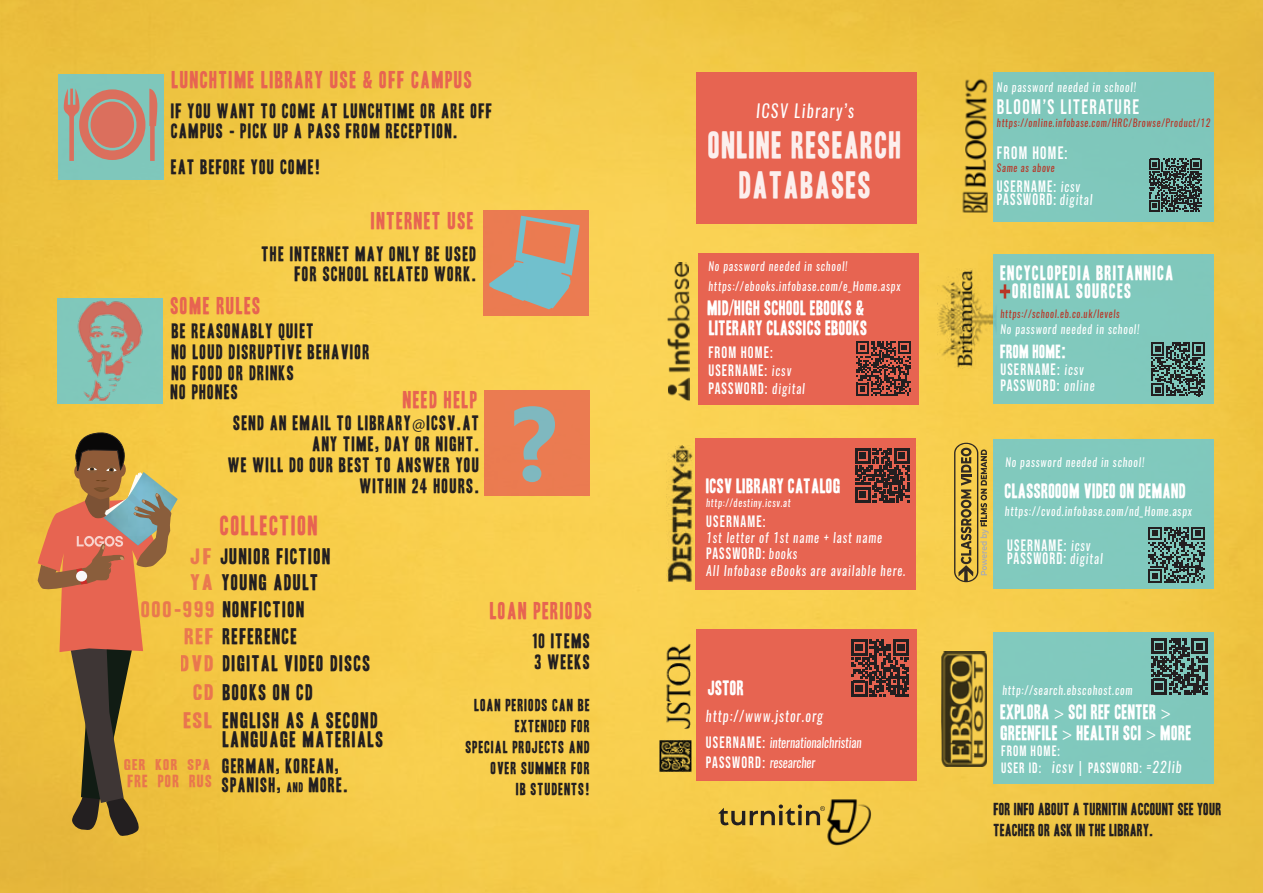
<style>
.page{position:relative;width:1263px;height:893px;background:#fff}
.page>*{position:absolute;margin:0;border:0;box-sizing:border-box;transform-origin:0 0}
.t1{font:700 105px "Myanmar Text";color:#62c9dd}
.t2{font:33px/39.6px "Headline One HPLHS";letter-spacing:.05em;color:#fff;text-align:center}
.t3{font:24px "Headline One HPLHS";letter-spacing:.075em;color:#e76451}
.t4{font:21px "Headline One HPLHS";letter-spacing:.075em;color:#e76451}
.t5{font:21px "Bebas Neue";letter-spacing:.08em;color:#fff;scale:.88 1}
.t6{font:19.5px/25.5px "Headline One HPLHS";letter-spacing:.075em;color:#231f20}
.t7{font:18px/21px "Headline One HPLHS";letter-spacing:.075em;color:#231f20}
.t8{font:18px/20.4px "Headline One HPLHS";letter-spacing:.025em;color:#fff}
.t9{font:18px/18px "Headline One HPLHS";letter-spacing:.075em;color:#fff}
.t10{font:italic 18px "Oswald";letter-spacing:.085em;color:#fff;scale:.88 1}
.t11{font:18px "Bebas Neue";letter-spacing:.08em;color:#fff;scale:.88 1}
.t12{font:16.5px/13.5px "Bebas Neue";letter-spacing:.08em;color:#fff;scale:.88 1}
.t13{font:16.5px "Headline One HPLHS";letter-spacing:.025em;color:#fff}
.t14{font:15.15px "Headline One HPLHS";letter-spacing:.075em;color:#e76451;scale:1.13 1}
.t15{font:15px/21px "Headline One HPLHS";letter-spacing:.075em;color:#231f20;text-align:right}
.t16{font:15px/21px "Headline One HPLHS";letter-spacing:.025em;color:#231f20}
.t17{font:15px/16.5px "Bebas Neue";letter-spacing:.08em;color:#fff;scale:.88 1}
.t18{font:italic 15px "Oswald";letter-spacing:.08em;color:#fff;scale:.88 1}
.t19{font:italic 13.5px "Oswald";letter-spacing:.08em;color:#fff;scale:.88 1}
.t20{font:italic 13.5px/19.5px "Oswald";color:#fff;scale:.88 1}
.t21{font:13.5px "Headline One HPLHS";letter-spacing:.075em;color:#e76451;scale:1.27 1}
.t22{font:italic 12px "Oswald";letter-spacing:.08em;color:#fff;scale:.88 1}
.t23{font:italic 10.5px "Oswald";letter-spacing:.08em;color:#b83526;scale:.88 1}
.t24{font:italic 10.5px "Oswald";letter-spacing:.08em;color:#fff;scale:.88 1}
.s1{font-family:"Myriad Pro"}
.s2{color:#e76451}
.s3{font-size:12px}
.s4{font-family:"Oswald";font-style:italic;font-size:13.5px}
.s5{font-family:"Bebas Neue";font-style:normal;font-size:16.5px}
.s6{font-family:"Oswald";font-style:italic}
</style>
<div class="page">
<img style="left:0;top:0;width:1263px;height:893px">
<div style="left:483px;top:210px;width:105px;height:105px;background:#eb7b51"></div>
<svg style="left:489px;top:216px;width:90px;height:93px"></svg>
<div style="left:485px;top:390px;width:105px;height:105px;background:#eb7b51"></div>
<div style="left:57px;top:298px;width:105px;height:105px;background:#80c8bb"></div>
<img style="left:77px;top:300px;width:66px;height:100px">
<div style="left:59px;top:75px;width:105px;height:105px;background:#7fc7bb"></div>
<svg style="left:64px;top:89px;width:93px;height:72px"></svg>
<div style="left:697px;top:630px;width:220px;height:151px;background:#e76451"></div>
<div style="left:695px;top:439px;width:220px;height:151px;background:#e76451"></div>
<img style="left:667px;top:446px;width:26px;height:136px">
<div style="left:993px;top:72px;width:220px;height:150px;background:#7fc7bb"></div>
<div style="left:993px;top:439px;width:220px;height:150px;background:#81c9be"></div>
<img style="left:937px;top:269px;width:56px;height:99px">
<div style="left:993px;top:254px;width:220px;height:149px;background:#80c9bd"></div>
<svg style="left:1000px;top:284px;width:10px;height:15px"></svg>
<svg style="left:1151px;top:343px;width:54px;height:53px"></svg>
<img style="left:961px;top:72px;width:30px;height:145px">
<img style="left:659px;top:740px;width:32px;height:33px">
<img style="left:663px;top:641px;width:28px;height:88px">
<div style="left:698px;top:253px;width:220px;height:151px;background:#e76451"></div>
<img style="left:667px;top:261px;width:23px;height:140px">
<svg style="left:38px;top:432px;width:140px;height:405px;background:#c39144"></svg>
<div style="left:994px;top:632px;width:220px;height:152px;background:#80c9bd"></div>
<img style="left:942px;top:651px;width:44px;height:116px">
<div style="left:696px;top:72px;width:220px;height:151px;background:#e76451"></div>
<svg style="left:954px;top:443px;width:35px;height:139px;background:#ba9c42"></svg>
<img style="left:825px;top:798px;width:49px;height:49px">
<svg style="left:718px;top:804px;width:107px;height:21px;background:#b6983f"></svg>
<svg style="left:855px;top:448px;width:54px;height:54px"></svg>
<svg style="left:856px;top:341px;width:55px;height:55px"></svg>
<svg style="left:851px;top:639px;width:58px;height:58px"></svg>
<svg style="left:1149px;top:159px;width:53px;height:53px"></svg>
<svg style="left:1148px;top:527px;width:57px;height:56px"></svg>
<svg style="left:1151px;top:638px;width:56px;height:57px"></svg>
<p class="t4" style="left:172px;top:70px;width:302px">LUNCHTIME LIBRARY USE &amp; OFF CAMPUS</p>
<p class="t7" style="left:171px;top:102px;width:322px;line-height:19.5px">IF YOU WANT TO COME AT LUNCHTIME OR ARE OFF<br>CAMPUS - PICK UP A PASS FROM RECEPTION.</p>
<p class="t7" style="left:171px;top:157px;width:151px">EAT BEFORE YOU COME!</p>
<p class="t4" style="left:371px;top:211px;width:104px">INTERNET USE</p>
<p class="t7" style="left:262px;top:245px;width:216px;line-height:19.5px;text-align:right">THE INTERNET MAY ONLY BE USED<br>FOR SCHOOL RELATED WORK.</p>
<p class="t4" style="left:171px;top:296px;width:91px">SOME RULES</p>
<p class="t7" style="left:172px;top:321px;width:199px">BE REASONABLY QUIET<br>NO LOUD DISRUPTIVE BEHAVIOR<br>NO FOOD OR DRINKS</p>
<p class="t7" style="left:171px;top:382px;width:68px">NO PHONES</p>
<p class="t4" style="left:403px;top:390px;width:76px">NEED HELP</p>
<p class="t7" style="left:228px;top:413px;width:253px;text-align:right">SEND AN EMAIL TO LIBRARY<span class="s1">@</span>ICSV.AT<br>ANY TIME, DAY OR NIGHT.<br>WE WILL DO OUR BEST TO ANSWER YOU<br>WITHIN 24 HOURS.</p>
<h3 class="t3" style="left:220px;top:514px;width:99px">COLLECTION</h3>
<h1 class="t1" style="left:511px;top:383px;width:47px">?</h1>
<p class="t6" style="left:191px;top:544px;width:141px"><span class="s2">JF</span> JUNIOR FICTION<br><span class="s2">YA</span> YOUNG ADULT</p>
<p class="t6" style="left:185px;top:624px;width:114px"><span class="s2">REF</span> REFERENCE</p>
<p class="t6" style="left:181px;top:651px;width:191px"><span class="s2">DVD</span> DIGITAL VIDEO DISCS</p>
<p class="t6" style="left:193px;top:680px;width:121px"><span class="s2">CD</span> BOOKS ON CD</p>
<p class="t6" style="left:184px;top:708px;width:196px"><span class="s2">ESL</span> ENGLISH AS A SECOND</p>
<p class="t6" style="left:223px;top:727px;width:162px">LANGUAGE MATERIALS</p>
<p class="t21" style="left:124px;top:758px;width:69px">GER KOR SPA</p>
<p class="t14" style="left:128px;top:774px;width:76px">FRE POR RUS</p>
<p class="t6" style="left:141px;top:597px;width:165px"><span class="s2">000-999</span> NONFICTION</p>
<p class="t7" style="left:222px;top:757px;width:127px;line-height:19.2px">GERMAN, KOREAN,<br>SPANISH, <span class="s3">AND</span> MORE.</p>
<p class="t4" style="left:490px;top:600px;width:104px">LOAN PERIODS</p>
<p class="t7" style="left:533px;top:631px;width:59px">10 ITEMS<br>3 WEEKS</p>
<p class="t15" style="left:466px;top:695px;width:126px">LOAN PERIODS CAN BE<br>EXTENDED FOR<br>SPECIAL PROJECTS AND<br>OVER SUMMER FOR<br>IB STUDENTS!</p>
<p class="t10" style="left:756px;top:98px;width:113px">ICSV Library’s</p>
<h2 class="t2" style="left:708px;top:126px;width:195px">ONLINE RESEARCH<br>DATABASES</h2>
<p class="t22" style="left:708px;top:258px;width:159px">No password needed in school!</p>
<p class="t22" style="left:708px;top:278px;width:220px">https://ebooks.infobase.com/e_Home.aspx</p>
<p class="t8" style="left:707px;top:298px;width:161px">MID/HIGH SCHOOL EBOOKS &amp;<br>LITERARY CLASSICS EBOOKS</p>
<p class="t12" style="left:708px;top:343px;width:111px;line-height:18px">FROM HOME:<br>USERNAME: <span class="s4">icsv<br></span>PASSWORD: <span class="s4">digital</span></p>
<p class="t8" style="left:706px;top:476px;width:136px">ICSV LIBRARY CATALOG</p>
<p class="t24" style="left:706px;top:495px;width:97px">http://destiny.icsv.at</p>
<p class="t12" style="left:706px;top:514px;width:69px">USERNAME:</p>
<p class="t19" style="left:706px;top:528px;width:201px">1st letter of 1st name + last name</p>
<p class="t12" style="left:706px;top:547px;width:105px">PASSWORD: <span class="s4">books</span></p>
<p class="t19" style="left:706px;top:561px;width:228px">All Infobase eBooks are available here.</p>
<p class="t8" style="left:708px;top:678px;width:37px">JSTOR</p>
<p class="t18" style="left:706px;top:706px;width:135px">http://www.jstor.org</p>
<p class="t20" style="left:706px;top:733px;width:179px"><span class="s5">USERNAME:</span> internationalchristian<br><span class="s5">PASSWORD:</span> researcher</p>
<p class="t22" style="left:997px;top:79px;width:159px">No password needed in school!</p>
<p class="t5" style="left:997px;top:95px;width:163px">BLOOM’S LITERATURE</p>
<p class="t23" style="left:997px;top:116px;width:244px">https://online.infobase.com/HRC/Browse/Product/12</p>
<p class="t11" style="left:997px;top:142px;width:82px">FROM HOME:</p>
<p class="t23" style="left:997px;top:161px;width:67px">Same as above</p>
<p class="t12" style="left:997px;top:179px;width:110px">USERNAME: <span class="s4">icsv<br></span>PASSWORD: <span class="s4">digital</span></p>
<p class="t9" style="left:1012px;top:264px;width:163px;text-indent:-12px">ENCYCLOPEDIA BRITANNICA<br>ORIGINAL SOURCES</p>
<p class="t23" style="left:1000px;top:306px;width:137px">https://school.eb.co.uk/levels</p>
<p class="t22" style="left:1000px;top:321px;width:159px">No password needed in school!</p>
<p class="t13" style="left:1000px;top:344px;width:67px">FROM HOME:</p>
<p class="t12" style="left:1000px;top:360px;width:108px;line-height:16.5px">USERNAME: <span class="s4">icsv<br></span>PASSWORD: <span class="s4">online</span></p>
<p class="t22" style="left:1005px;top:453px;width:159px">No password needed in school!</p>
<p class="t8" style="left:1005px;top:481px;width:182px">CLASSROOOM VIDEO ON DEMAND</p>
<p class="t22" style="left:1005px;top:503px;width:214px">https://cvod.infobase.com/nd_Home.aspx</p>
<p class="t12" style="left:1007px;top:538px;width:110px">USERNAME: <span class="s4">icsv<br></span>PASSWORD: <span class="s4">digital</span></p>
<p class="t22" style="left:1002px;top:682px;width:149px">http://search.ebscohost.com</p>
<p class="t8" style="left:1000px;top:702px;width:192px;line-height:21px">EXPLORA <span class="s1">&gt;</span> SCI REF CENTER <span class="s1">&gt;<br></span>GREENFILE <span class="s1">&gt;</span> HEALTH SCI <span class="s1">&gt;</span> MORE</p>
<p class="t17" style="left:1001px;top:743px;width:207px">FROM HOME:<br>USER ID: <span class="s6">icsv</span> | PASSWORD: <span class="s6">=22lib</span></p>
<p class="t16" style="left:994px;top:799px;width:229px">FOR INFO ABOUT A TURNITIN ACCOUNT SEE YOUR<br>TEACHER OR ASK IN THE LIBRARY.</p>
</div>
